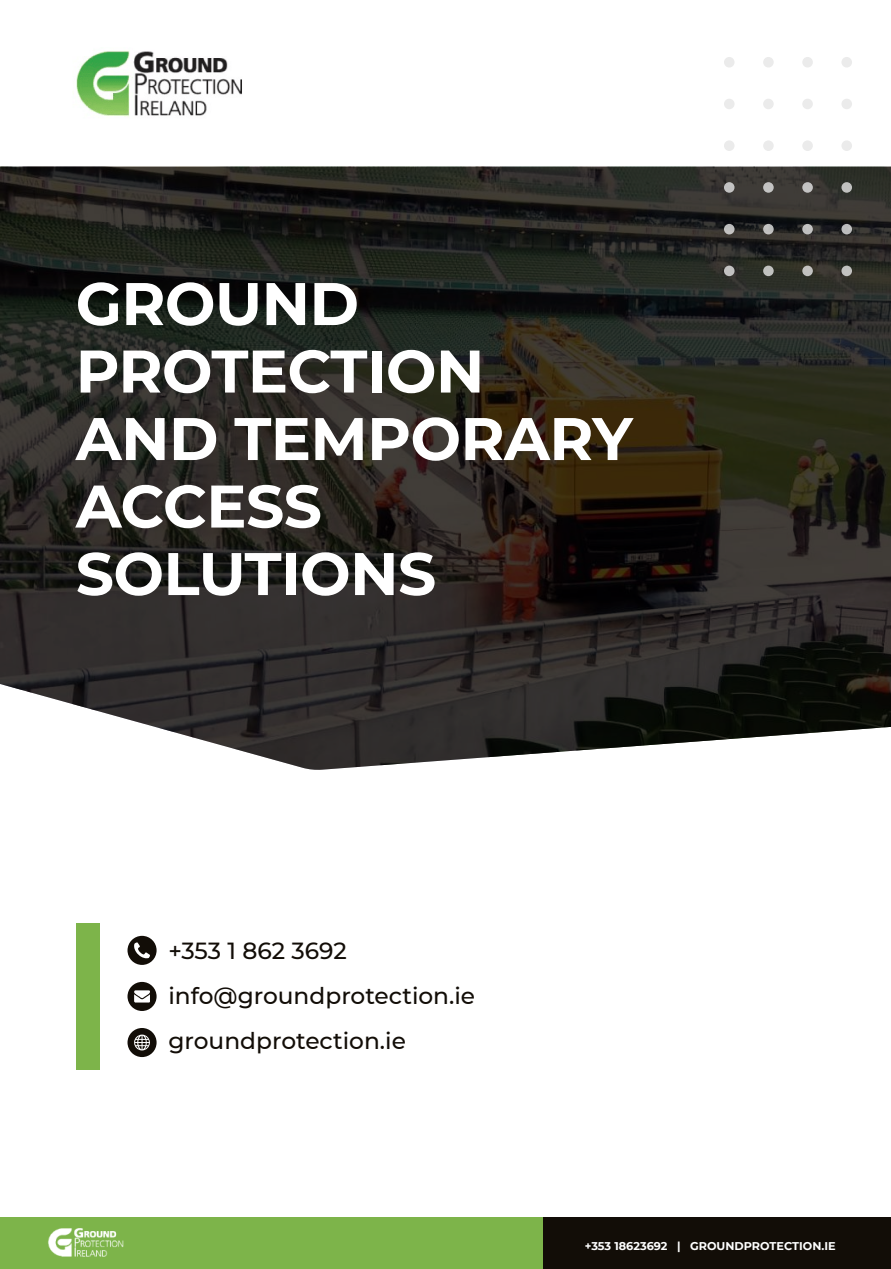
<style>
.page{position:relative;width:891px;height:1269px;background:#fff}
.page>*{position:absolute;margin:0;border:0;box-sizing:border-box;transform-origin:0 0}
.t1{font:700 60px/67.5px "Montserrat";letter-spacing:-.01em;color:#fff}
.t2{font:500 23.25px/44.8px "Montserrat";color:#120d07}
.t3{font:700 11.25px "Montserrat";color:#fff}
</style>
<div class="page">
<img style="left:76px;top:51px;width:166px;height:66px">
<div style="left:76px;top:923px;width:24px;height:146px;background:#7db44a"></div>
<div style="left:0;top:1217px;width:550px;height:52px;background:#7db44a"></div>
<div style="left:543px;top:1217px;width:348px;height:52px;background:#120d07"></div>
<img style="left:48px;top:1228px;width:76px;height:29px">
<svg style="left:0;top:167px;width:891px;height:603px;background:#312f2a"></svg>
<div style="left:724px;top:57px;width:11px;height:11px;background:#e6e6e6;border-radius:50%"></div>
<div style="left:724px;top:99px;width:11px;height:10px;background:#e6e6e6;border-radius:50%"></div>
<div style="left:724px;top:140px;width:11px;height:11px;background:#e6e6e6;border-radius:50%"></div>
<svg style="left:724px;top:182px;width:11px;height:11px"></svg>
<div style="left:724px;top:224px;width:11px;height:10px;background:#c0bfbf;border-radius:50%"></div>
<div style="left:724px;top:266px;width:11px;height:10px;background:#c2c1c1;border-radius:50%"></div>
<div style="left:763px;top:57px;width:11px;height:11px;background:#e6e6e6;border-radius:50%"></div>
<div style="left:763px;top:99px;width:11px;height:10px;background:#e6e6e6;border-radius:50%"></div>
<div style="left:763px;top:140px;width:11px;height:11px;background:#e6e6e6;border-radius:50%"></div>
<svg style="left:763px;top:182px;width:11px;height:11px"></svg>
<div style="left:763px;top:224px;width:11px;height:10px;background:#c0bfbf;border-radius:50%"></div>
<div style="left:763px;top:266px;width:11px;height:10px;background:#c0c1bf;border-radius:50%"></div>
<div style="left:802px;top:57px;width:11px;height:11px;background:#e6e6e6;border-radius:50%"></div>
<div style="left:802px;top:99px;width:11px;height:10px;background:#e6e6e6;border-radius:50%"></div>
<div style="left:802px;top:140px;width:11px;height:11px;background:#e6e6e6;border-radius:50%"></div>
<svg style="left:802px;top:182px;width:11px;height:11px"></svg>
<div style="left:802px;top:224px;width:11px;height:10px;background:#c1c1c0;border-radius:50%"></div>
<div style="left:802px;top:266px;width:11px;height:10px;background:#c2c2c0;border-radius:50%"></div>
<div style="left:841px;top:57px;width:11px;height:11px;background:#e6e6e6;border-radius:50%"></div>
<div style="left:841px;top:99px;width:11px;height:10px;background:#e6e6e6;border-radius:50%"></div>
<div style="left:841px;top:140px;width:11px;height:11px;background:#e6e6e6;border-radius:50%"></div>
<svg style="left:841px;top:182px;width:11px;height:11px"></svg>
<div style="left:841px;top:224px;width:11px;height:10px;background:#bcbdbd;border-radius:50%"></div>
<div style="left:841px;top:266px;width:11px;height:10px;background:#c2c2c0;border-radius:50%"></div>
<svg style="left:128px;top:936px;width:29px;height:29px"></svg>
<svg style="left:128px;top:1028px;width:29px;height:29px"></svg>
<svg style="left:128px;top:982px;width:29px;height:29px"></svg>
<h1 class="t1" style="left:76px;top:267px;width:559px">GROUND<br>PROTECTION<br>AND TEMPORARY<br>ACCESS<br>SOLUTIONS</h1>
<p class="t2" style="left:168px;top:928px;width:308px">+353 1 862 3692 info@groundprotection.ie groundprotection.ie</p>
<p class="t3" style="left:585px;top:1238px;width:252px">+353 18623692 | GROUNDPROTECTION.IE</p>
</div>
